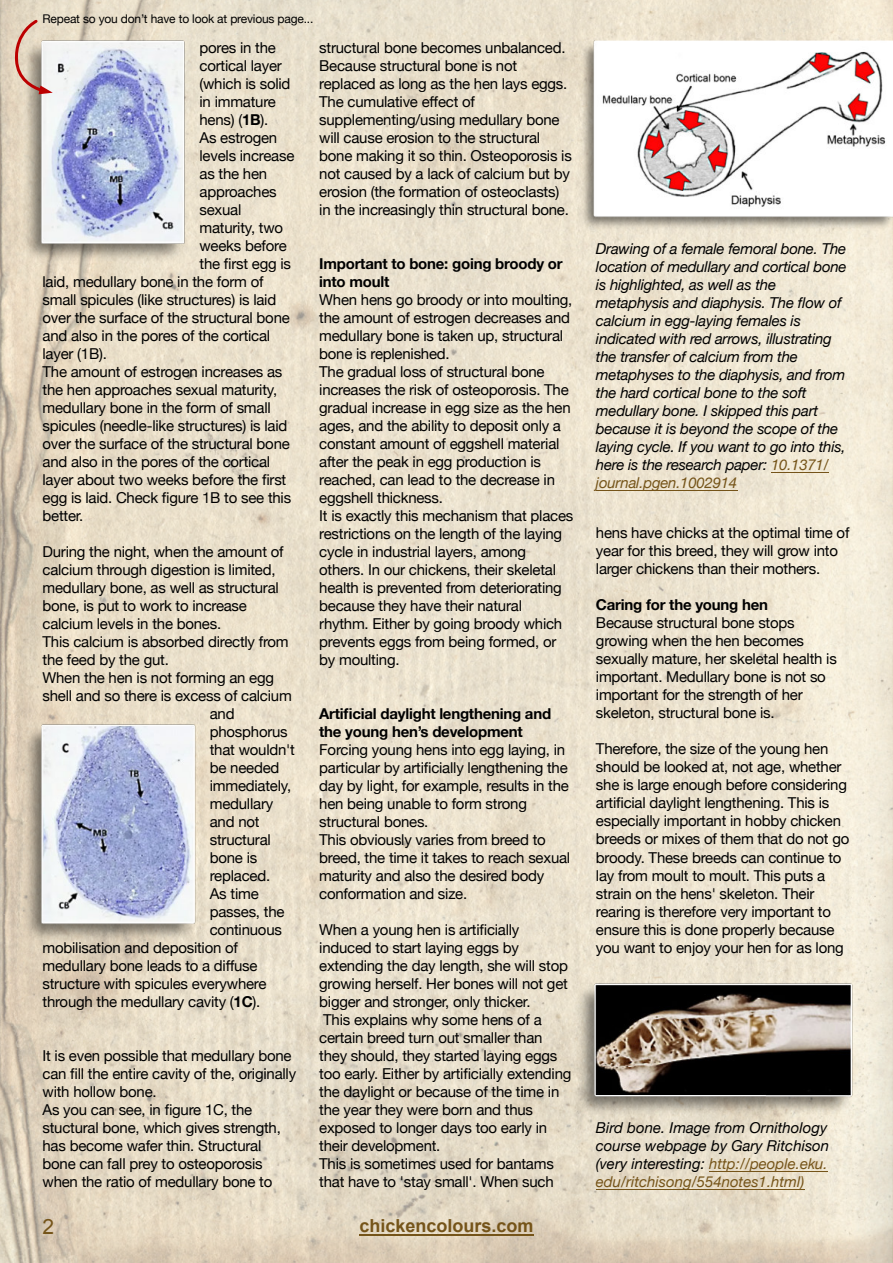
<style>
.page{position:relative;width:893px;height:1263px;background:#fff}
.page>*{position:absolute;margin:0;border:0;box-sizing:border-box;transform-origin:0 0}
.t1{font:21px "Arial";color:#755419}
.t2{font:700 18px "Arial";color:#755419}
.t3{font:15px/18px "Helvetica Neue";letter-spacing:-.015em;color:#000}
.t4{font:italic 15px/18px "Helvetica Neue";letter-spacing:-.015em;color:#000}
.t5{font:700 15px/18px "Helvetica Neue";letter-spacing:-.015em;color:#000}
.t6{font:12px "Helvetica Neue";letter-spacing:-.015em;color:#000}
.s1{font-weight:700}
.s2{color:#755419}
</style>
<div class="page">
<img style="left:0;top:0;width:893px;height:1263px">
<hr style="left:359px;top:1233px;width:174px;height:2px;background:#755419">
<hr style="left:709px;top:1171px;width:119px;height:1px;background:#755419">
<hr style="left:596px;top:1189px;width:208px;height:1px;background:#755419">
<img style="left:575px;top:983px;width:278px;height:133px">
<img style="left:580px;top:41px;width:313px;height:189px">
<img style="left:21px;top:40px;width:164px;height:224px">
<img style="left:21px;top:723px;width:174px;height:220px">
<hr style="left:771px;top:472px;width:58px;height:1px;background:#755419">
<hr style="left:596px;top:490px;width:141px;height:1px;background:#755419">
<svg style="left:15px;top:18px;width:38px;height:76px"></svg>
<p class="t6" style="left:43px;top:12px;width:272px">Repeat so you don’t have to look at previous page...</p>
<p class="t3" style="left:200px;top:39px;width:78px">pores in the</p>
<p class="t3" style="left:200px;top:57px;width:84px">cortical layer</p>
<p class="t3" style="left:200px;top:75px;width:93px">(which is solid</p>
<p class="t3" style="left:200px;top:93px;width:78px">in immature</p>
<p class="t3" style="left:200px;top:111px;width:70px">hens) (<span class="s1">1B</span>).</p>
<p class="t3" style="left:200px;top:129px;width:79px">As estrogen</p>
<p class="t3" style="left:200px;top:147px;width:96px">levels increase</p>
<p class="t3" style="left:200px;top:165px;width:69px">as the hen</p>
<p class="t3" style="left:200px;top:183px;width:79px">approaches</p>
<p class="t3" style="left:200px;top:201px;width:43px">sexual</p>
<p class="t3" style="left:200px;top:219px;width:85px">maturity, two</p>
<p class="t3" style="left:200px;top:237px;width:89px">weeks before</p>
<p class="t3" style="left:200px;top:255px;width:93px">the first egg is</p>
<p class="t3" style="left:43px;top:273px;width:223px">laid, medullary bone in the form of</p>
<p class="t3" style="left:43px;top:291px;width:235px">small spicules (like structures) is laid</p>
<p class="t3" style="left:43px;top:309px;width:249px">over the surface of the structural bone</p>
<p class="t3" style="left:43px;top:327px;width:229px">and also in the pores of the cortical</p>
<p class="t3" style="left:43px;top:345px;width:66px">layer (1B).</p>
<p class="t3" style="left:43px;top:363px;width:241px">The amount of estrogen increases as</p>
<p class="t3" style="left:43px;top:381px;width:236px">the hen approaches sexual maturity,</p>
<p class="t3" style="left:43px;top:399px;width:230px">medullary bone in the form of small</p>
<p class="t3" style="left:43px;top:417px;width:246px">spicules (needle-like structures) is laid</p>
<p class="t3" style="left:43px;top:435px;width:249px">over the surface of the structural bone</p>
<p class="t3" style="left:43px;top:453px;width:229px">and also in the pores of the cortical</p>
<p class="t3" style="left:43px;top:471px;width:245px">layer about two weeks before the first</p>
<p class="t3" style="left:43px;top:489px;width:250px">egg is laid. Check figure 1B to see this</p>
<p class="t3" style="left:43px;top:507px;width:42px">better.</p>
<p class="t3" style="left:43px;top:543px;width:243px">During the night, when the amount of</p>
<p class="t3" style="left:43px;top:561px;width:235px">calcium through digestion is limited,</p>
<p class="t3" style="left:43px;top:579px;width:238px">medullary bone, as well as structural</p>
<p class="t3" style="left:43px;top:597px;width:206px">bone, is put to work to increase</p>
<p class="t3" style="left:43px;top:615px;width:180px">calcium levels in the bones.</p>
<p class="t3" style="left:43px;top:633px;width:248px">This calcium is absorbed directly from</p>
<p class="t3" style="left:43px;top:651px;width:128px">the feed by the gut.</p>
<p class="t3" style="left:43px;top:669px;width:233px">When the hen is not forming an egg</p>
<p class="t3" style="left:43px;top:687px;width:251px">shell and so there is excess of calcium</p>
<p class="t3" style="left:210px;top:705px;width:26px">and</p>
<p class="t3" style="left:210px;top:723px;width:79px">phosphorus</p>
<p class="t3" style="left:210px;top:741px;width:87px">that wouldn't</p>
<p class="t3" style="left:210px;top:759px;width:71px">be needed</p>
<p class="t3" style="left:210px;top:777px;width:83px">immediately,</p>
<p class="t3" style="left:210px;top:795px;width:65px">medullary</p>
<p class="t3" style="left:210px;top:813px;width:51px">and not</p>
<p class="t3" style="left:210px;top:831px;width:63px">structural</p>
<p class="t3" style="left:210px;top:849px;width:49px">bone is</p>
<p class="t3" style="left:210px;top:867px;width:62px">replaced.</p>
<p class="t3" style="left:210px;top:885px;width:50px">As time</p>
<p class="t3" style="left:210px;top:903px;width:76px">passes, the</p>
<p class="t3" style="left:210px;top:921px;width:74px">continuous</p>
<p class="t3" style="left:43px;top:939px;width:197px">mobilisation and deposition of</p>
<p class="t3" style="left:43px;top:957px;width:217px">medullary bone leads to a diffuse</p>
<p class="t3" style="left:43px;top:975px;width:225px">structure with spicules everywhere</p>
<p class="t3" style="left:43px;top:993px;width:219px">through the medullary cavity (<span class="s1">1C</span>).</p>
<p class="t3" style="left:43px;top:1047px;width:255px">It is even possible that medullary bone can fill the entire cavity of the, originally with hollow bone.<br>As you can see, in figure 1C, the stuctural bone, which gives strength, has become wafer thin. Structural bone can fall prey to osteoporosis when the ratio of medullary bone to</p>
<p class="t3" style="left:319px;top:39px;width:254px">structural bone becomes unbalanced.<br>Because structural bone is not replaced as long as the hen lays eggs.<br>The cumulative effect of supplementing/using medullary bone will cause erosion to the structural bone making it so thin. Osteoporosis is not caused by a lack of calcium but by erosion (the formation of osteoclasts) in the increasingly thin structural bone.</p>
<p class="t5" style="left:319px;top:255px;width:245px">Important to bone: going broody or into moult</p>
<p class="t3" style="left:319px;top:291px;width:256px">When hens go broody or into moulting, the amount of estrogen decreases and medullary bone is taken up, structural bone is replenished.<br>The gradual loss of structural bone increases the risk of osteoporosis. The gradual increase in egg size as the hen ages, and the ability to deposit only a constant amount of eggshell material after the peak in egg production is reached, can lead to the decrease in eggshell thickness.<br>It is exactly this mechanism that places restrictions on the length of the laying cycle in industrial layers, among others. In our chickens, their skeletal health is prevented from deteriorating because they have their natural rhythm. Either by going broody which prevents eggs from being formed, or by moulting.</p>
<p class="t5" style="left:319px;top:705px;width:233px">Artificial daylight lengthening and the young hen’s development</p>
<p class="t3" style="left:319px;top:741px;width:253px">Forcing young hens into egg laying, in particular by artificially lengthening the day by light, for example, results in the hen being unable to form strong structural bones.<br>This obviously varies from breed to breed, the time it takes to reach sexual maturity and also the desired body conformation and size.</p>
<p class="t3" style="left:319px;top:921px;width:254px">When a young hen is artificially induced to start laying eggs by extending the day length, she will stop growing herself. Her bones will not get bigger and stronger, only thicker.<br>This explains why some hens of a certain breed turn out smaller than they should, they started laying eggs too early. Either by artificially extending the daylight or because of the time in the year they were born and thus exposed to longer days too early in their development.<br>This is sometimes used for bantams that have to 'stay small'. When such</p>
<h1 class="t1" style="left:43px;top:1218px;width:13px">2</h1>
<p class="t2" style="left:359px;top:1218px;width:176px">chickencolours.com</p>
<p class="t4" style="left:596px;top:240px;width:252px">Drawing of a female femoral bone. The location of medullary and cortical bone is highlighted, as well as the metaphysis and diaphysis. The flow of calcium in egg-laying females is indicated with red arrows, illustrating the transfer of calcium from the metaphyses to the diaphysis, and from the hard cortical bone to the soft medullary bone. I skipped this part because it is beyond the scope of the laying cycle. If you want to go into this, here is the research paper: <span class="s2">10.1371/ journal.pgen.1002914</span></p>
<p class="t3" style="left:596px;top:524px;width:255px">hens have chicks at the optimal time of year for this breed, they will grow into larger chickens than their mothers.</p>
<p class="t5" style="left:596px;top:596px;width:174px">Caring for the young hen</p>
<p class="t3" style="left:596px;top:614px;width:242px">Because structural bone stops growing when the hen becomes sexually mature, her skeletal health is important. Medullary bone is not so important for the strength of her skeleton, structural bone is.</p>
<p class="t3" style="left:596px;top:740px;width:255px">Therefore, the size of the young hen should be looked at, not age, whether she is large enough before considering artificial daylight lengthening. This is especially important in hobby chicken breeds or mixes of them that do not go broody. These breeds can continue to lay from moult to moult. This puts a strain on the hens' skeleton. Their rearing is therefore very important to ensure this is done properly because you want to enjoy your hen for as long</p>
<p class="t4" style="left:596px;top:1119px;width:235px">Bird bone. Image from Ornithology course webpage by Gary Ritchison (very interesting: <span class="s2">http://people.eku. edu/ritchisong/554notes1.html)</span></p>
</div>
